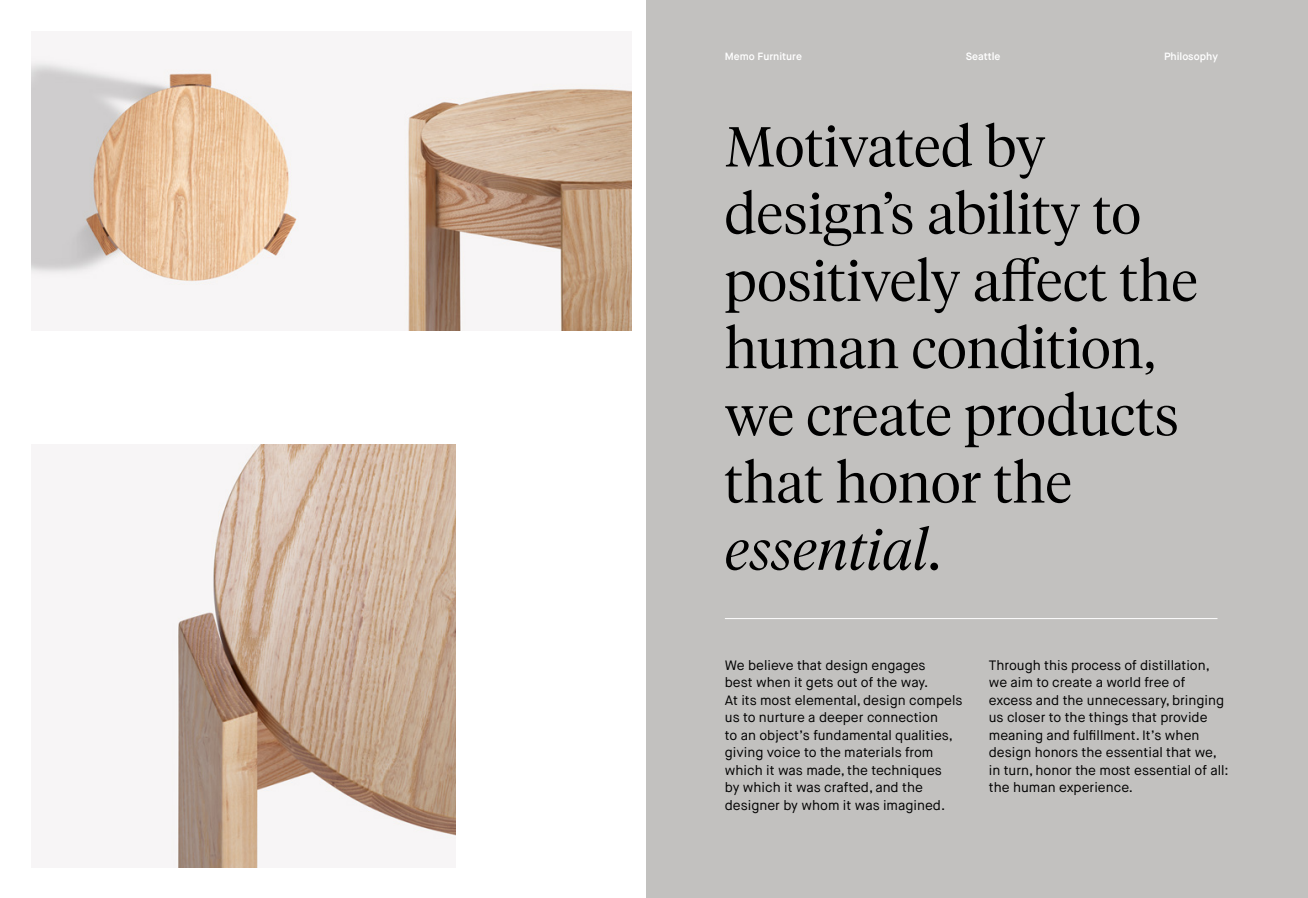
<style>
.page{position:relative;width:1308px;height:898px;background:#fff}
.page>*{position:absolute;margin:0;border:0;box-sizing:border-box;transform-origin:0 0}
.t1{font:300 56px/67.2px "Tiempos Headline";letter-spacing:.01em;color:#000}
.t2{font:13.65px/17.5px "Maison Neue";color:#000}
.t3{font:600 10.5px "Maison Neue";color:#fff}
.s1{font-style:italic}
</style>
<div class="page">
<img style="left:32px;top:55px;width:267px;height:230px">
<img style="left:404px;top:83px;width:227px;height:248px">
<img style="left:171px;top:444px;width:284px;height:424px">
<div style="left:646px;top:0;width:661px;height:898px;background:#c2c1bf"></div>
<hr style="left:724px;top:618px;width:493px;height:1px;background:#fff">
<p class="t3" style="left:724px;top:50px;width:79px">Memo Furniture</p>
<p class="t3" style="left:965px;top:50px;width:36px">Seattle</p>
<p class="t3" style="left:1163px;top:50px;width:55px">Philosophy</p>
<h1 class="t1" style="left:724px;top:110px;width:474px">Motivated by design’s ability to positively affect the human condition, we create products that honor the <span class="s1">essential</span>.</h1>
<p class="t2" style="left:724px;top:656px;width:239px">We believe that design engages<br>best when it gets out of the way.<br>At its most elemental, design compels us to nurture a deeper connection<br>to an object’s fundamental qualities, giving voice to the materials from which it was made, the techniques<br>by which it was crafted, and the designer by whom it was imagined.</p>
<p class="t2" style="left:988px;top:656px;width:241px">Through this process of distillation, we aim to create a world free of excess and the unnecessary, bringing us closer to the things that provide meaning and fulfillment. It’s when design honors the essential that we, in turn, honor the most essential of all: the human experience.</p>
</div>
